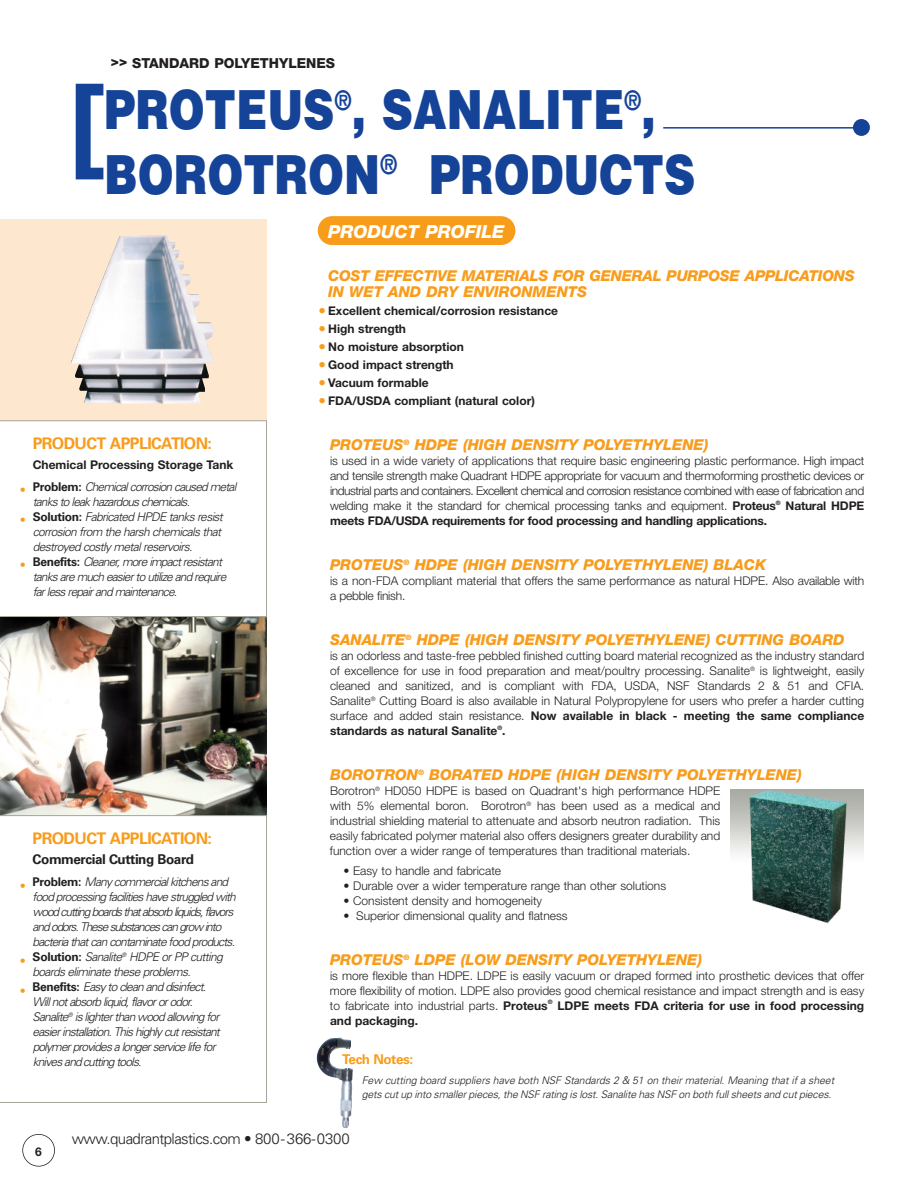
<style>
.page{position:relative;width:918px;height:1188px;background:#fff}
.page>*{position:absolute;margin:0;border:0;box-sizing:border-box;transform-origin:0 0}
.t1{font:700 105px "Helvetica Neue";color:#154398}
.t2{font:900 54px/64.8px "Helvetica";color:#154398;scale:.8 1}
.t3{font:italic 800 18px "Helvetica Neue";color:#fff}
.t4{font:700 16.05px "Univers";letter-spacing:-.04em;color:#f89c1c}
.t5{font:italic 800 15px/16.5px "Helvetica Neue";color:#f89c1c}
.t6{font:300 15px "Univers";letter-spacing:-.04em;color:#231f20}
.t7{font:700 15px/18px "Helvetica Neue";color:#f89c1c;text-align:justify}
.t8{font:800 13.8px "Helvetica Neue";color:#231f20}
.t9{font:700 13.5px "Univers";letter-spacing:-.035em;color:#231f20}
.t10{font:700 13.5px "Univers";letter-spacing:-.035em;color:#f89c1c}
.t11{font:300 12px/15px "Helvetica Neue";color:#231f20;text-align:justify}
.t12{font:italic 300 12px/15px "Univers";letter-spacing:-.07em;color:#231f20}
.t13{font:700 12px/18px "Helvetica Neue";color:#231f20}
.t14{font:700 12px "Helvetica Neue";color:#f89c1c}
.t15{font:italic 300 10.5px/13.5px "Univers";letter-spacing:-.015em;color:#231f20}
.t16{font:700 6px "Helvetica Neue";color:#231f20}
.s1{font-weight:700;font-style:normal}
.s2{font-weight:700}
</style>
<div class="page">
<hr style="left:663px;top:127px;width:191px;height:2px;background:#154398">
<div style="left:853px;top:119px;width:17px;height:17px;background:#154398;border-radius:50%"></div>
<div style="left:22px;top:1134px;width:33px;height:33px;border:2px solid #231f20;border-radius:50%"></div>
<div style="left:318px;top:216px;width:197px;height:29px;background:#f89c1c"></div>
<img style="left:0;top:617px;width:267px;height:198px">
<div style="left:0;top:220px;width:267px;height:201px;background:#fee7cf"></div>
<img style="left:71px;top:235px;width:143px;height:169px">
<svg style="left:0;top:420px;width:267px;height:197px"></svg>
<svg style="left:0;top:815px;width:267px;height:288px"></svg>
<img style="left:317px;top:1037px;width:36px;height:91px">
<div style="left:343px;top:1050px;width:8px;height:18px;background:#fff"></div>
<img style="left:731px;top:789px;width:133px;height:135px">
<p class="t8" style="left:111px;top:58px;width:226px">&gt;&gt; STANDARD POLYETHYLENES</p>
<h1 class="t1" style="left:69px;top:58px;width:36px">[</h1>
<h2 class="t2" style="left:104px;top:82px;width:740px">PROTEUS<sup>®</sup>, SANALITE<sup>®</sup>,<br>BOROTRON<sup>®</sup> PRODUCTS</h2>
<p class="t14" style="left:20px;top:482px;width:8px">•</p>
<p class="t14" style="left:20px;top:512px;width:8px">•</p>
<p class="t14" style="left:20px;top:557px;width:8px">•</p>
<h3 class="t4" style="left:33px;top:438px;width:181px">PRODUCT APPLICATION:</h3>
<p class="t13" style="left:33px;top:455px;width:202px">Chemical Processing Storage Tank</p>
<p class="t12" style="left:33px;top:481px;width:205px"><span class="s1">Problem:</span> Chemical corrosion caused metal tanks to leak hazardous chemicals.<br><span class="s1">Solution:</span> Fabricated HPDE tanks resist corrosion from the harsh chemicals that destroyed costly metal reservoirs.<br><span class="s1">Benefits:</span> Cleaner, more impact resistant tanks are much easier to utilize and require far less repair and maintenance.</p>
<h3 class="t4" style="left:33px;top:832px;width:181px">PRODUCT APPLICATION:</h3>
<p class="t9" style="left:33px;top:854px;width:163px">Commercial Cutting Board</p>
<p class="t12" style="left:33px;top:875px;width:205px"><span class="s1">Problem:</span> Many commercial kitchens and food processing facilities have struggled with wood cutting boards that absorb liquids, flavors and odors. These substances can grow into bacteria that can contaminate food products.<br><span class="s1">Solution:</span> Sanalite<sup>®</sup> HDPE or PP cutting boards eliminate these problems.<br><span class="s1">Benefits:</span> Easy to clean and disinfect.<br>Will not absorb liquid, flavor or odor.<br>Sanalite<sup>®</sup> is lighter than wood allowing for easier installation. This highly cut resistant polymer provides a longer service life for knives and cutting tools.</p>
<p class="t14" style="left:20px;top:878px;width:8px">•</p>
<p class="t14" style="left:20px;top:953px;width:8px">•</p>
<p class="t14" style="left:20px;top:983px;width:8px">•</p>
<h3 class="t3" style="left:328px;top:225px;width:178px">PRODUCT PROFILE</h3>
<p class="t5" style="left:328px;top:268px;width:528px">COST EFFECTIVE MATERIALS FOR GENERAL PURPOSE APPLICATIONS<br>IN WET AND DRY ENVIRONMENTS</p>
<p class="t13" style="left:328px;top:301px;width:231px">Excellent chemical/corrosion resistance<br>High strength<br>No moisture absorption<br>Good impact strength<br>Vacuum formable<br>FDA/USDA compliant (natural color)</p>
<p class="t7" style="left:319px;top:301px;width:9px">• • • • • •</p>
<p class="t5" style="left:330px;top:438px;width:380px">PROTEUS<sup>®</sup> HDPE (HIGH DENSITY POLYETHYLENE)</p>
<p class="t11" style="left:330px;top:453px;width:536px">is used in a wide variety of applications that require basic engineering plastic performance. High impact and tensile strength make Quadrant HDPE appropriate for vacuum and thermoforming prosthetic devices or industrial parts and containers. Excellent chemical and corrosion resistance combined with ease of fabrication and welding make it the standard for chemical processing tanks and equipment. <span class="s2">Proteus</span></p>
<p class="t16" style="left:776px;top:499px;width:6px">®</p>
<p class="t13" style="left:786px;top:497px;width:80px">Natural HDPE</p>
<p class="t13" style="left:330px;top:512px;width:439px">meets FDA/USDA requirements for food processing and handling applications.</p>
<p class="t5" style="left:330px;top:558px;width:438px">PROTEUS<sup>®</sup> HDPE (HIGH DENSITY POLYETHYLENE) BLACK</p>
<p class="t11" style="left:330px;top:573px;width:536px">is a non-FDA compliant material that offers the same performance as natural HDPE. Also available with a pebble finish.</p>
<p class="t5" style="left:330px;top:633px;width:516px">SANALITE<sup>®</sup> HDPE (HIGH DENSITY POLYETHYLENE) CUTTING BOARD</p>
<p class="t11" style="left:330px;top:648px;width:536px">is an odorless and taste-free pebbled finished cutting board material recognized as the industry standard of excellence for use in food preparation and meat/poultry processing. Sanalite<sup>®</sup> is lightweight, easily cleaned and sanitized, and is compliant with FDA, USDA, NSF Standards 2 &amp; 51 and CFIA.<br>Sanalite<sup>®</sup> Cutting Board is also available in Natural Polypropylene for users who prefer a harder cutting surface and added stain resistance. <span class="s2">Now available in black - meeting the same compliance standards as natural Sanalite .</span></p>
<p class="t16" style="left:497px;top:724px;width:6px">®</p>
<p class="t5" style="left:330px;top:768px;width:473px">BOROTRON<sup>®</sup> BORATED HDPE (HIGH DENSITY POLYETHYLENE)</p>
<p class="t11" style="left:330px;top:783px;width:392px">Borotron<sup>®</sup> HD050 HDPE is based on Quadrant's high performance HDPE with 5% elemental boron. Borotron<sup>®</sup> has been used as a medical and industrial shielding material to attenuate and absorb neutron radiation. This easily fabricated polymer material also offers designers greater durability and function over a wider range of temperatures than traditional materials.</p>
<p class="t11" style="left:343px;top:863px;width:159px">• Easy to handle and fabricate</p>
<p class="t11" style="left:343px;top:878px;width:324px">• Durable over a wider temperature range than other solutions</p>
<p class="t11" style="left:343px;top:893px;width:200px">• Consistent density and homogeneity</p>
<p class="t11" style="left:343px;top:908px;width:226px">• Superior dimensional quality and flatness</p>
<p class="t5" style="left:330px;top:953px;width:374px">PROTEUS<sup>®</sup> LDPE (LOW DENSITY POLYETHYLENE)</p>
<p class="t11" style="left:330px;top:968px;width:536px">is more flexible than HDPE. LDPE is easily vacuum or draped formed into prosthetic devices that offer more flexibility of motion. LDPE also provides good chemical resistance and impact strength and is easy to fabricate into industrial parts. <span class="s2">Proteus</span></p>
<p class="t16" style="left:548px;top:998px;width:6px">®</p>
<p class="t13" style="left:557px;top:996px;width:308px">LDPE meets FDA criteria for use in food processing</p>
<p class="t13" style="left:330px;top:1011px;width:90px">and packaging.</p>
<p class="t10" style="left:342px;top:1054px;width:73px">Tech Notes:</p>
<p class="t15" style="left:362px;top:1075px;width:474px">Few cutting board suppliers have both NSF Standards 2 &amp; 51 on their material. Meaning that if a sheet gets cut up into smaller pieces, the NSF rating is lost. Sanalite has NSF on both full sheets and cut pieces.</p>
<p class="t13" style="left:35px;top:1143px;width:8px">6</p>
<p class="t6" style="left:72px;top:1134px;width:280px">www.quadrantplastics.com • 800- 366-0300</p>
</div>
